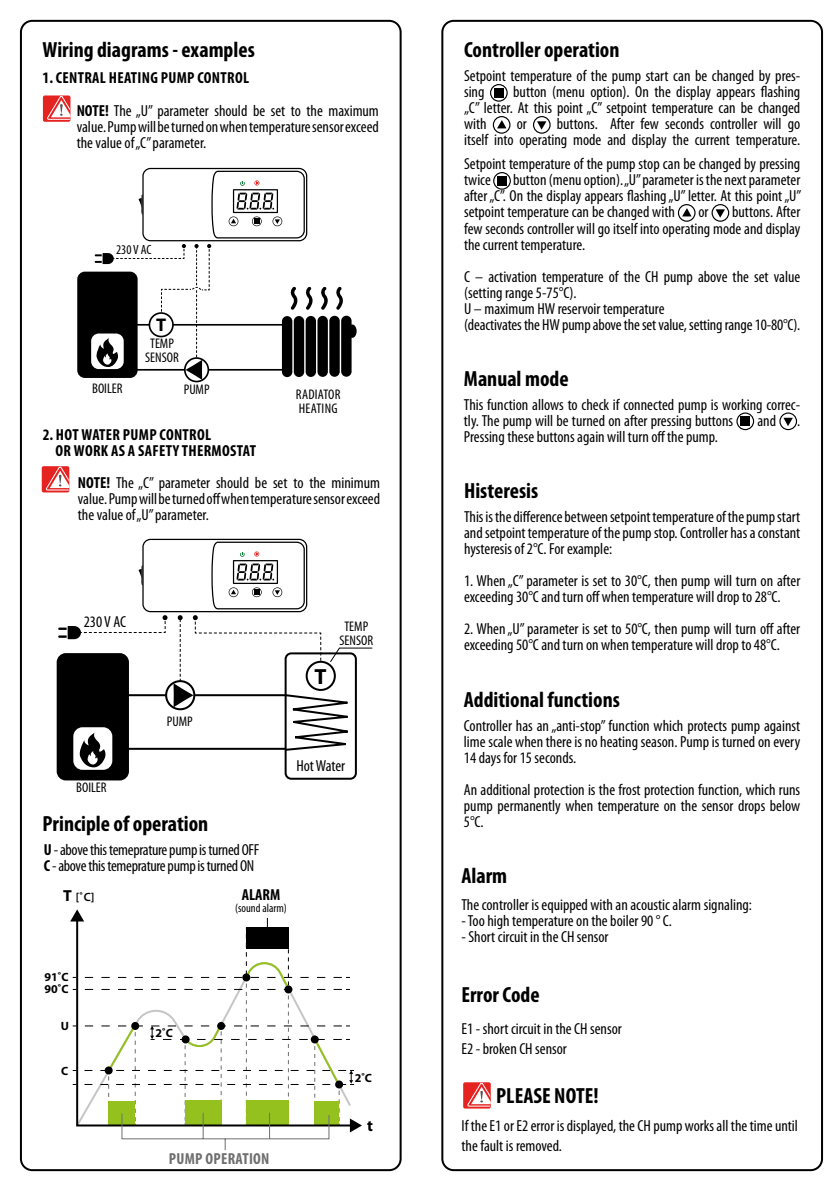
<style>
.page{position:relative;width:840px;height:1191px;background:#fff}
.page>*{position:absolute;margin:0;border:0;box-sizing:border-box;transform-origin:0 0}
.t1{font:700 condensed 22px "Myriad Pro";color:#000}
.t2{font:700 22px "Myriad Pro";color:#000}
.t3{font:700 18.4px "Myriad Pro";color:#000}
.t4{font:condensed 16px/16px "Myriad Pro";color:#000}
.t5{font:700 condensed 16px/16px "Myriad Pro";letter-spacing:.02em;color:#000}
.t6{font:condensed 16px/16px "Myriad Pro";letter-spacing:-.02em;color:#000}
.t7{font:700 condensed 16px "Myriad Pro";letter-spacing:.02em;color:#706f6f}
.t8{font:700 16px "Myriad Pro";color:#000}
.t9{font:condensed 14px/14px "Myriad Pro";color:#000;text-align:center}
.t10{font:condensed 14px/14px "Myriad Pro";letter-spacing:.02em;color:#000}
.t11{font:condensed 13.4px "Myriad Pro";color:#000}
.t12{font:700 12px/12px "Myriad Pro";color:#000}
.t13{font:condensed 12px "Myriad Pro";color:#000}
.t14{font:600 12px "Myriad Pro";color:#000}
.s1{font-weight:700}
.s2{font-weight:700;font-size:16px}
</style>
<div class="page">
<div style="left:20px;top:20px;width:381px;height:1151px;border:2px solid #000;border-radius:11px"></div>
<div style="left:441px;top:20px;width:381px;height:1151px;border:2px solid #000;border-radius:11px"></div>
<svg style="left:490px;top:84px;width:17px;height:18px"></svg>
<div style="left:493px;top:88px;width:10px;height:10px;background:#000"></div>
<svg style="left:492px;top:116px;width:18px;height:18px"></svg>
<svg style="left:533px;top:116px;width:17px;height:18px"></svg>
<svg style="left:493px;top:172px;width:17px;height:18px"></svg>
<div style="left:497px;top:176px;width:9px;height:10px;background:#000"></div>
<svg style="left:677px;top:204px;width:18px;height:18px"></svg>
<svg style="left:711px;top:204px;width:17px;height:18px"></svg>
<svg style="left:736px;top:412px;width:17px;height:18px"></svg>
<div style="left:740px;top:417px;width:9px;height:9px;background:#000"></div>
<svg style="left:779px;top:412px;width:17px;height:18px"></svg>
<div style="left:43px;top:95px;width:27px;height:27px;background:#e52321;border-radius:2px"></div>
<svg style="left:47px;top:96px;width:23px;height:24px"></svg>
<svg style="left:42px;top:466px;width:27px;height:26px"></svg>
<svg style="left:46px;top:466px;width:23px;height:24px"></svg>
<svg style="left:77px;top:168px;width:279px;height:214px"></svg>
<svg style="left:70px;top:909px;width:292px;height:242px"></svg>
<div style="left:242px;top:973px;width:8px;height:8px;background:#000;border-radius:50%"></div>
<div style="left:284px;top:985px;width:8px;height:8px;background:#000;border-radius:50%"></div>
<svg style="left:57px;top:539px;width:316px;height:241px"></svg>
<svg style="left:463px;top:1082px;width:27px;height:26px"></svg>
<svg style="left:466px;top:1082px;width:24px;height:24px"></svg>
<h1 class="t1" style="left:43px;top:36px;width:213px">Wiring diagrams - examples</h1>
<h1 class="t1" style="left:464px;top:36px;width:157px">Controller operation</h1>
<p class="t4" style="left:464px;top:68px;width:337px">Setpoint temperature of the pump start can be changed by pres&shy;sing</p>
<p class="t5" style="left:43px;top:69px;width:208px">1. CENTRAL HEATING PUMP CONTROL</p>
<p class="t4" style="left:464px;top:84px;width:337px;text-align:justify;text-indent:49px">button (menu option). On the display appears flashing „C” letter. At this point „C” setpoint temperature can be changed with</p>
<p class="t4" style="left:77px;top:102px;width:303px;text-align:justify"><span class="s1">NOTE!</span> The „U” parameter should be set to the maximum value. Pump will be turned on when temperature sensor exceed the value of „C” parameter.</p>
<p class="t4" style="left:464px;top:116px;width:337px;text-align:right">buttons. After few seconds controller will go<br>itself into operating mode and display the current temperature.</p>
<p class="t4" style="left:464px;top:156px;width:337px">Setpoint temperature of the pump stop can be changed by pressing twice</p>
<p class="t4" style="left:516px;top:116px;width:12px">or</p>
<p class="t4" style="left:464px;top:172px;width:339px;text-align:justify;text-indent:49px">button (menu option). „U” parameter is the next parameter after „C”. On the display appears flashing „U” letter. At this point „U” setpoint temperature can be changed with</p>
<p class="t4" style="left:464px;top:204px;width:337px;text-align:justify;text-indent:268px">buttons. After few seconds controller will go itself into operating mode and display the current temperature.</p>
<p class="t4" style="left:464px;top:268px;width:337px">C – activation temperature of the CH pump above the set value (setting range 5-75°C).<br>U – maximum HW reservoir temperature<br>(deactivates the HW pump above the set value, setting range 10-80°C).</p>
<h1 class="t1" style="left:463px;top:365px;width:106px">Manual mode</h1>
<p class="t4" style="left:463px;top:396px;width:337px">This function allows to check if connected pump is working correc&shy;tly. The pump will be turned on after pressing buttons</p>
<p class="t4" style="left:698px;top:204px;width:12px">or</p>
<p class="t11" style="left:116px;top:241px;width:37px">230 V AC</p>
<p class="t3" style="left:156px;top:313px;width:12px">T</p>
<p class="t9" style="left:145px;top:336px;width:35px">TEMP<br>SENSOR</p>
<p class="t9" style="left:92px;top:381px;width:32px">BOILER</p>
<p class="t9" style="left:184px;top:382px;width:27px">PUMP</p>
<p class="t10" style="left:296px;top:387px;width:46px">RADIATOR<br>HEATING</p>
<p class="t4" style="left:757px;top:412px;width:20px">and</p>
<p class="t4" style="left:796px;top:412px;width:5px">.</p>
<p class="t5" style="left:56px;top:426px;width:202px;text-indent:-13px">2. HOT WATER PUMP CONTROL<br>OR WORK AS A SAFETY THERMOSTAT</p>
<p class="t4" style="left:463px;top:428px;width:255px">Pressing these buttons again will turn off the pump.</p>
<h1 class="t1" style="left:464px;top:477px;width:76px">Histeresis</h1>
<p class="t4" style="left:464px;top:509px;width:337px;text-align:justify">This is the difference between setpoint temperature of the pump start and setpoint temperature of the pump stop. Controller has a constant hysteresis of 2°C. For example:</p>
<p class="t4" style="left:464px;top:573px;width:337px">1. When „C” parameter is set to 30°C, then pump will turn on after exceeding 30°C and turn off when temperature will drop to 28°C.</p>
<p class="t4" style="left:464px;top:621px;width:337px">2. When „U” parameter is set to 50°C, then pump will turn off after exceeding 50°C and turn on when temperature will drop to 48°C.</p>
<p class="t4" style="left:78px;top:474px;width:303px;text-align:justify"><span class="s1">NOTE!</span> The „C” parameter should be set to the minimum value. Pump will be turned off when temperature sensor exceed the value of „U” parameter.</p>
<p class="t4" style="left:84px;top:613px;width:44px">230 V AC</p>
<p class="t9" style="left:339px;top:619px;width:35px">TEMP<br>SENSOR</p>
<p class="t9" style="left:167px;top:714px;width:27px">PUMP</p>
<h1 class="t2" style="left:314px;top:662px;width:14px">T</h1>
<p class="t9" style="left:76px;top:780px;width:32px">BOILER</p>
<h1 class="t1" style="left:43px;top:810px;width:167px">Principle of operation</h1>
<p class="t6" style="left:44px;top:841px;width:217px"><span class="s1">U</span> - above this temeprature pump is turned OFF<br><span class="s1">C</span> - above this temeprature pump is turned ON</p>
<p class="t14" style="left:63px;top:889px;width:33px"><span class="s2">T</span> [˚C]</p>
<p class="t5" style="left:241px;top:886px;width:40px">ALARM</p>
<p class="t13" style="left:235px;top:900px;width:53px">(sound alarm)</p>
<p class="t4" style="left:296px;top:758px;width:50px">Hot Water</p>
<p class="t12" style="left:44px;top:971px;width:26px">91˚C<br>90˚C</p>
<p class="t12" style="left:61px;top:1020px;width:10px">U</p>
<p class="t12" style="left:61px;top:1064px;width:9px">C</p>
<p class="t12" style="left:155px;top:1026px;width:19px">2˚C</p>
<p class="t7" style="left:169px;top:1148px;width:102px">PUMP OPERATION</p>
<p class="t12" style="left:354px;top:1071px;width:19px">2˚C</p>
<p class="t8" style="left:367px;top:1115px;width:7px">t</p>
<h1 class="t1" style="left:463px;top:685px;width:157px">Additional functions</h1>
<p class="t4" style="left:463px;top:717px;width:337px;text-align:justify">Controller has an „anti-stop” function which protects pump against lime scale when there is no heating season. Pump is turned on every 14 days for 15 seconds.</p>
<p class="t4" style="left:463px;top:781px;width:337px;text-align:justify">An additional protection is the frost protection function, which runs pump permanently when temperature on the sensor drops below 5°C.</p>
<h1 class="t1" style="left:461px;top:862px;width:47px">Alarm</h1>
<p class="t4" style="left:461px;top:897px;width:292px">The controller is equipped with an acoustic alarm signaling:</p>
<p class="t4" style="left:461px;top:913px;width:212px">- Too high temperature on the boiler 90 ° C.</p>
<p class="t4" style="left:461px;top:929px;width:148px">- Short circuit in the CH sensor</p>
<h1 class="t1" style="left:461px;top:980px;width:80px">Error Code</h1>
<p class="t4" style="left:461px;top:1018px;width:162px;line-height:20px">E1 - short circuit in the CH sensor<br>E2 - broken CH sensor</p>
<h1 class="t1" style="left:496px;top:1082px;width:104px">PLEASE NOTE!</h1>
<p class="t4" style="left:461px;top:1116px;width:338px;line-height:20px">If the E1 or E2 error is displayed, the CH pump works all the time until the fault is removed.</p>
</div>
